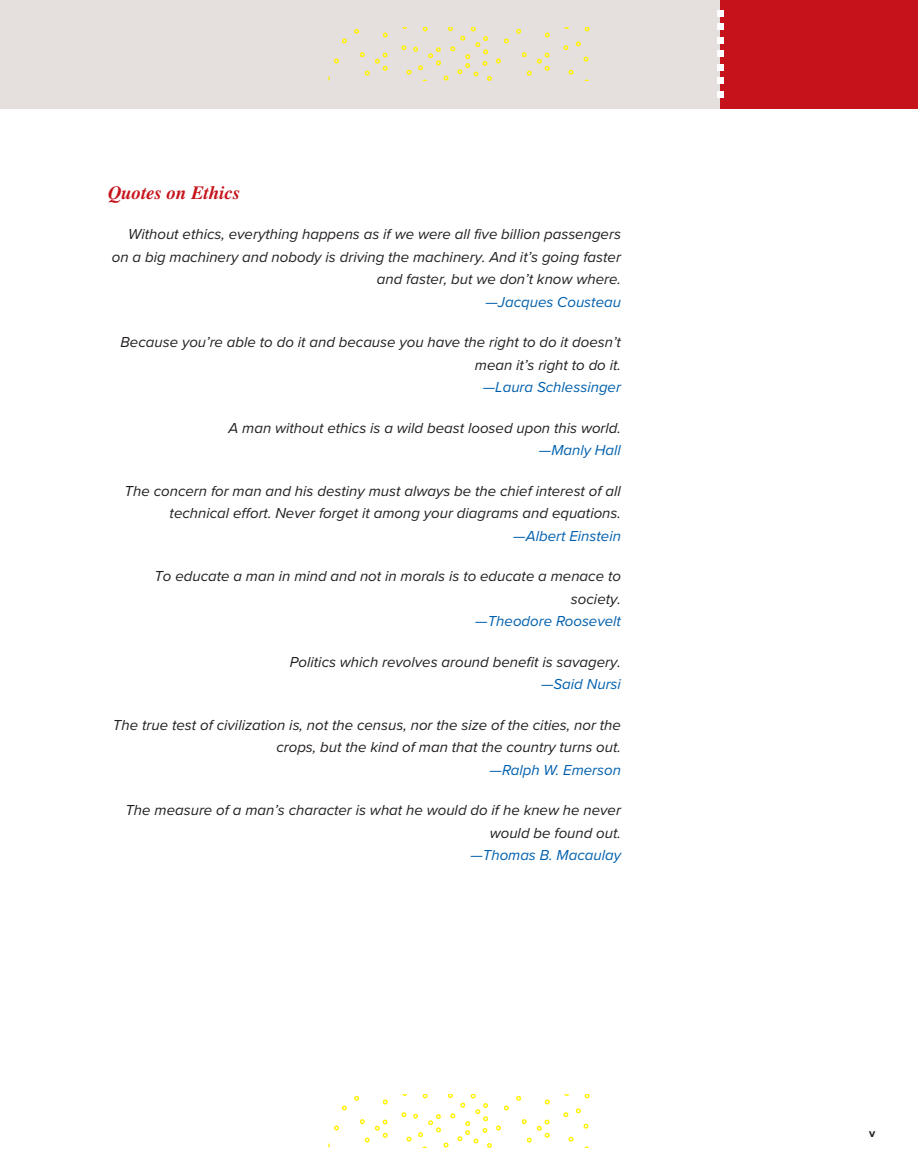
<style>
.page{position:relative;width:918px;height:1175px;background:#fff}
.page>*{position:absolute;margin:0;border:0;box-sizing:border-box;transform-origin:0 0}
.fdd_tt{font:italic 700 18.75px "STIX Math Jax Main";color:#c6131b}
.fdd_tx{font:italic 15px/22.5px "Proxima Nova";color:#231f20;text-align:right}
.fdd_au{font:italic 15px "Proxima Nova";color:#0160ae}
.t1{font:700 12px "Proxima Nova";color:#231f20}
</style>
<div class="page">
<div style="left:0;top:0;width:918px;height:108px;background:#e5e0de"></div>
<div style="left:720px;top:0;width:198px;height:108px;background:#c6131b"></div>
<div style="left:717px;top:91px;width:6px;height:7px;background:#fff"></div>
<div style="left:717px;top:77px;width:6px;height:7px;background:#fff"></div>
<svg style="left:717px;top:64px;width:6px;height:6px"></svg>
<div style="left:717px;top:50px;width:6px;height:7px;background:#fff"></div>
<div style="left:717px;top:37px;width:6px;height:7px;background:#fff"></div>
<div style="left:717px;top:23px;width:6px;height:7px;background:#fff"></div>
<svg style="left:717px;top:10px;width:6px;height:6px"></svg>
<svg style="left:360px;top:52px;width:28px;height:24px"></svg>
<svg style="left:383px;top:33px;width:5px;height:5px"></svg>
<svg style="left:334px;top:58px;width:5px;height:5px"></svg>
<svg style="left:342px;top:39px;width:5px;height:4px"></svg>
<svg style="left:354px;top:29px;width:5px;height:5px"></svg>
<svg style="left:522px;top:52px;width:28px;height:24px"></svg>
<svg style="left:545px;top:33px;width:5px;height:5px"></svg>
<svg style="left:516px;top:29px;width:5px;height:5px"></svg>
<svg style="left:563px;top:45px;width:5px;height:5px"></svg>
<svg style="left:585px;top:27px;width:5px;height:4px"></svg>
<svg style="left:568px;top:70px;width:6px;height:5px"></svg>
<svg style="left:576px;top:41px;width:5px;height:5px"></svg>
<svg style="left:583px;top:57px;width:6px;height:5px"></svg>
<svg style="left:401px;top:27px;width:108px;height:54px"></svg>
<svg style="left:360px;top:1119px;width:28px;height:23px"></svg>
<svg style="left:383px;top:1099px;width:5px;height:5px"></svg>
<svg style="left:334px;top:1125px;width:5px;height:5px"></svg>
<svg style="left:342px;top:1105px;width:5px;height:5px"></svg>
<svg style="left:354px;top:1095px;width:5px;height:5px"></svg>
<svg style="left:522px;top:1119px;width:28px;height:23px"></svg>
<svg style="left:545px;top:1099px;width:5px;height:5px"></svg>
<svg style="left:516px;top:1095px;width:5px;height:5px"></svg>
<svg style="left:563px;top:1112px;width:5px;height:5px"></svg>
<svg style="left:585px;top:1094px;width:5px;height:4px"></svg>
<svg style="left:568px;top:1136px;width:6px;height:5px"></svg>
<svg style="left:576px;top:1108px;width:5px;height:5px"></svg>
<svg style="left:583px;top:1123px;width:6px;height:5px"></svg>
<svg style="left:401px;top:1094px;width:108px;height:54px"></svg>
<p class="fdd_tt" style="left:108px;top:183px;width:134px">Quotes on Ethics</p>
<p class="fdd_tx" style="left:112px;top:222px;width:511px">Without ethics, everything happens as if we were all five billion passengers on a big machinery and nobody is driving the machinery. And it’s going faster and faster, but we don’t know where.</p>
<p class="fdd_au" style="left:485px;top:290px;width:137px">—Jacques Cousteau</p>
<p class="fdd_tx" style="left:121px;top:330px;width:502px">Because you’re able to do it and because you have the right to do it doesn’t mean it’s right to do it.</p>
<p class="fdd_au" style="left:483px;top:376px;width:140px">—Laura Schlessinger</p>
<p class="fdd_tx" style="left:229px;top:416px;width:394px">A man without ethics is a wild beast loosed upon this world.</p>
<p class="fdd_au" style="left:539px;top:439px;width:84px">—Manly Hall</p>
<p class="fdd_tx" style="left:125px;top:479px;width:498px">The concern for man and his destiny must always be the chief interest of all technical effort. Never forget it among your diagrams and equations.</p>
<p class="fdd_au" style="left:513px;top:524px;width:109px">—Albert Einstein</p>
<p class="fdd_tx" style="left:154px;top:564px;width:468px">To educate a man in mind and not in morals is to educate a menace to society.</p>
<p class="fdd_au" style="left:475px;top:610px;width:147px">—Theodore Roosevelt</p>
<p class="fdd_tx" style="left:290px;top:650px;width:333px">Politics which revolves around benefit is savagery.</p>
<p class="fdd_au" style="left:541px;top:673px;width:81px">—Said Nursi</p>
<p class="fdd_tx" style="left:113px;top:713px;width:510px">The true test of civilization is, not the census, nor the size of the cities, nor the crops, but the kind of man that the country turns out.</p>
<p class="fdd_au" style="left:490px;top:758px;width:133px">—Ralph W. Emerson</p>
<p class="fdd_tx" style="left:125px;top:798px;width:497px">The measure of a man’s character is what he would do if he knew he never would be found out.</p>
<p class="fdd_au" style="left:470px;top:844px;width:152px">—Thomas B. Macaulay</p>
<p class="t1" style="left:869px;top:1124px;width:8px">v</p>
</div>
